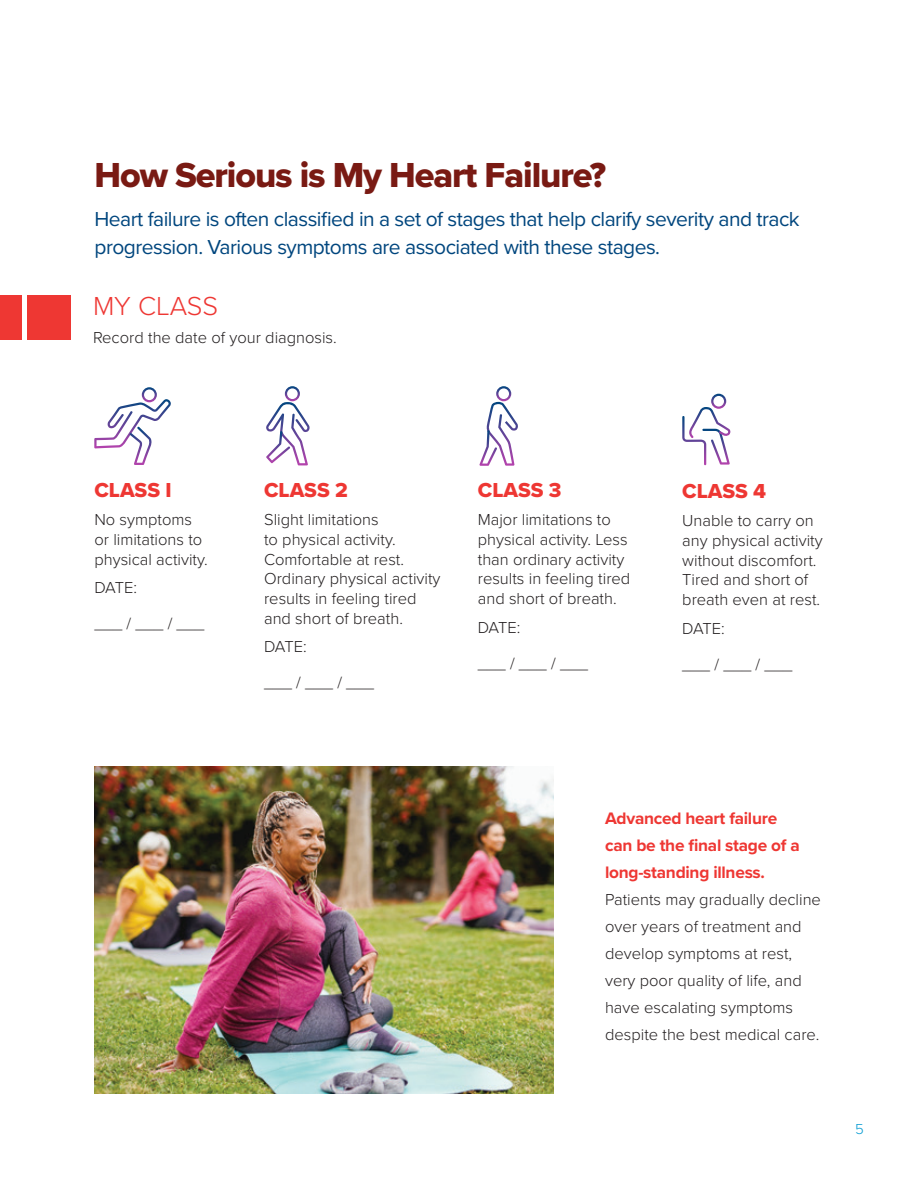
<style>
.page{position:relative;width:918px;height:1188px;background:#fff}
.page>*{position:absolute;margin:0;border:0;box-sizing:border-box;transform-origin:0 0}
.main_head{font:36px "Proxima Nova Extrabld";letter-spacing:-.03em;color:#791a13}
.MY_caps_head{font:300 27px "Proxima Nova";color:#ee3733}
.intro_paragraph{font:21px/28.5px "Proxima Nova";letter-spacing:-.025em;color:#00467e}
.body_copy{font:21px "Proxima Nova Extrabld";color:#ee3733}
.sub_PR_bold_red{font:700 17.25px/27px "Proxima Nova";letter-spacing:-.015em;color:#ee3733}
.body_copy-2{font:300 16.5px/19.8px "Proxima Nova";color:#231f20}
.MY_1st_line_14_pt{font:300 16.5px "Proxima Nova";color:#231f20}
.t1{font:300 15px "Proxima Nova";color:#069bd2}
</style>
<div class="page">
<svg style="left:94px;top:387px;width:77px;height:78px"></svg>
<svg style="left:266px;top:386px;width:44px;height:79px"></svg>
<svg style="left:479px;top:386px;width:39px;height:80px"></svg>
<svg style="left:682px;top:394px;width:48px;height:71px"></svg>
<div style="left:28px;top:295px;width:43px;height:44px;background:#ee3733"></div>
<div style="left:0;top:295px;width:22px;height:44px;background:#ee3733"></div>
<img style="left:94px;top:766px;width:460px;height:328px">
<p class="main_head" style="left:94px;top:149px;width:513px">How Serious is My Heart Failure?</p>
<p class="intro_paragraph" style="left:94px;top:204px;width:707px">Heart failure is often classified in a set of stages that help clarify severity and track progression. Various symptoms are associated with these stages.</p>
<p class="MY_caps_head" style="left:93px;top:285px;width:127px">MY CLASS</p>
<p class="MY_1st_line_14_pt" style="left:93px;top:325px;width:245px">Record the date of your diagnosis.</p>
<p class="body_copy" style="left:94px;top:474px;width:79px">CLASS I</p>
<p class="body_copy-2" style="left:94px;top:509px;width:115px">No symptoms or limitations to physical activity.</p>
<p class="body_copy-2" style="left:94px;top:569px;width:112px;line-height:36px">DATE:<br>___ / ___ / ___</p>
<p class="body_copy" style="left:264px;top:474px;width:85px">CLASS 2</p>
<p class="body_copy-2" style="left:264px;top:509px;width:178px">Slight limitations<br>to physical activity.<br>Comfortable at rest.<br>Ordinary physical activity results in feeling tired and short of breath.</p>
<p class="body_copy-2" style="left:264px;top:628px;width:112px;line-height:36px">DATE:<br>___ / ___ / ___</p>
<p class="body_copy" style="left:478px;top:474px;width:85px">CLASS 3</p>
<p class="body_copy-2" style="left:478px;top:509px;width:154px">Major limitations to physical activity. Less than ordinary activity results in feeling tired and short of breath.</p>
<p class="body_copy-2" style="left:478px;top:608px;width:112px;line-height:36px">DATE:<br>___ / ___ / ___</p>
<p class="body_copy" style="left:682px;top:475px;width:85px">CLASS 4</p>
<p class="body_copy-2" style="left:682px;top:510px;width:142px">Unable to carry on any physical activity without discomfort.<br>Tired and short of breath even at rest.</p>
<p class="body_copy-2" style="left:682px;top:609px;width:112px;line-height:36px">DATE:<br>___ / ___ / ___</p>
<p class="sub_PR_bold_red" style="left:605px;top:804px;width:196px">Advanced heart failure can be the final stage of a long-standing illness.</p>
<p class="body_copy-2" style="left:605px;top:885px;width:217px;line-height:27px">Patients may gradually decline over years of treatment and develop symptoms at rest, very poor quality of life, and have escalating symptoms despite the best medical care.</p>
<p class="t1" style="left:855px;top:1118px;width:10px">5</p>
</div>
